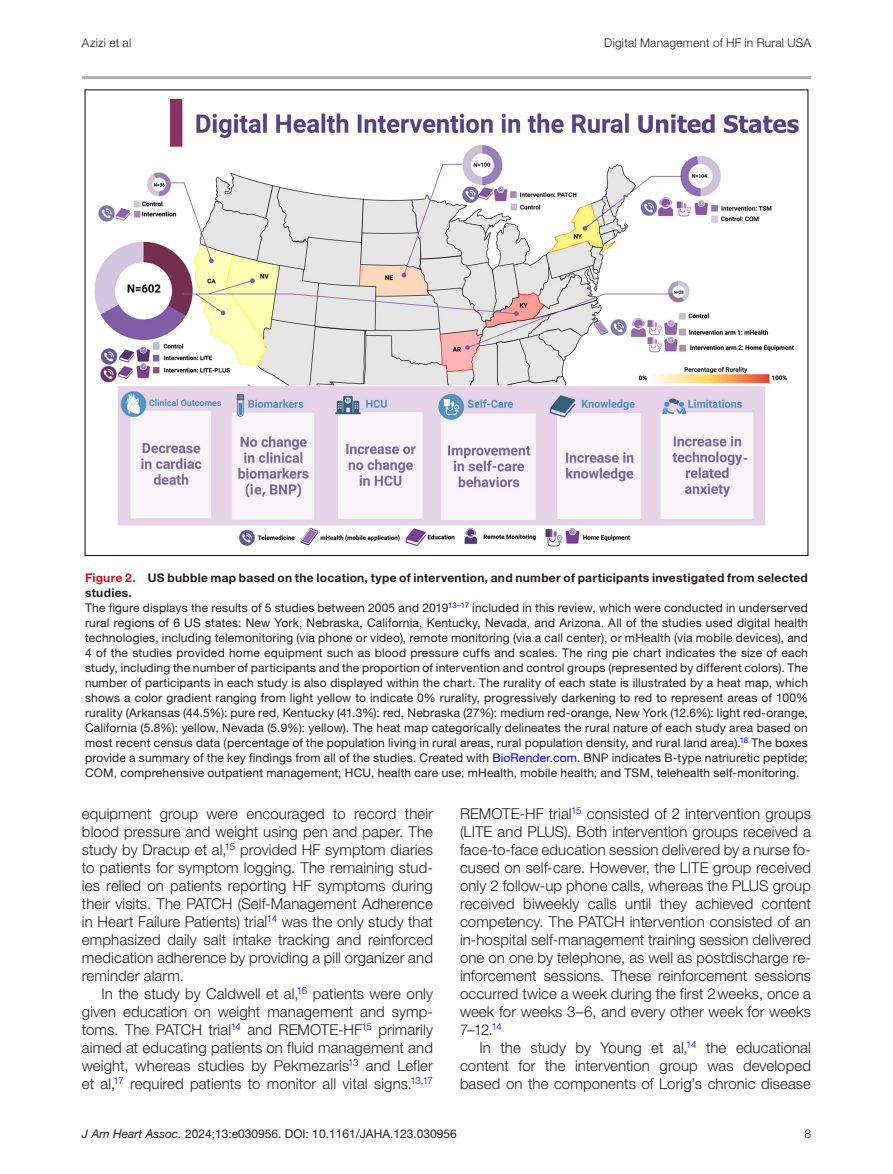
<style>
.page{position:relative;width:893px;height:1174px;background:#fff}
.page>*{position:absolute;margin:0;border:0;box-sizing:border-box;transform-origin:0 0}
.t1{font:300 15px/18px "Helvetica Neue LT Std";letter-spacing:.005em;color:#231f20;text-align:justify}
.t2{font:12px/15px "Helvetica Neue LT Std";letter-spacing:.015em;color:#231f20}
.t3{font:300 12px "Helvetica Neue LT Std";letter-spacing:.015em;color:#231f20}
.s1{font-weight:700;color:#cd151d}
.s2{font-weight:700}
.s3{color:#00f}
.s4{font-style:italic}
</style>
<div class="page">
<img style="left:94px;top:98px;width:705px;height:449px">
<hr style="left:82px;top:76px;width:729px;height:3px;background:#aeafb3">
<p class="t3" style="left:82px;top:35px;width:51px">Azizi et al</p>
<p class="t3" style="left:604px;top:35px;width:208px">Digital Management of HF in Rural USA</p>
<p class="t2" style="left:85px;top:570px;width:724px"><span class="s1">Figure 2.</span> <span class="s2">US bubble map based on the location, type of intervention, and number of participants investigated from selected studies.<br></span>The figure displays the results of 5 studies between 2005 and 2019<sup>13–17</sup> included in this review, which were conducted in underserved rural regions of 6 US states: New York, Nebraska, California, Kentucky, Nevada, and Arizona. All of the studies used digital health technologies, including telemonitoring (via phone or video), remote monitoring (via a call center), or mHealth (via mobile devices), and 4 of the studies provided home equipment such as blood pressure cuffs and scales. The ring pie chart indicates the size of each study, including the number of participants and the proportion of intervention and control groups (represented by different colors). The number of participants in each study is also displayed within the chart. The rurality of each state is illustrated by a heat map, which shows a color gradient ranging from light yellow to indicate 0% rurality, progressively darkening to red to represent areas of 100% rurality (Arkansas (44.5%): pure red, Kentucky (41.3%): red, Nebraska (27%): medium red-orange, New York (12.6%): light red-orange, California (5.8%): yellow, Nevada (5.9%): yellow). The heat map categorically delineates the rural nature of each study area based on most recent census data (percentage of the population living in rural areas, rural population density, and rural land area).<sup>18</sup> The boxes provide a summary of the key findings from all of the studies. Created with <span class="s3">BioRender.com</span>. BNP indicates B-type natriuretic peptide; COM, comprehensive outpatient management; HCU, health care use; mHealth, mobile health; and TSM, telehealth self-monitoring.</p>
<p class="t1" style="left:82px;top:804px;width:353px">equipment group were encouraged to record their blood pressure and weight using pen and paper. The study by Dracup et al,<sup>15</sup> provided HF symptom diaries to patients for symptom logging. The remaining stud&shy;ies relied on patients reporting HF symptoms during their visits. The PATCH (Self-Management Adherence in Heart Failure Patients) trial<sup>14</sup> was the only study that emphasized daily salt intake tracking and reinforced medication adherence by providing a pill organizer and reminder alarm.</p>
<p class="t1" style="left:82px;top:984px;width:353px;text-indent:20px">In the study by Caldwell et al,<sup>16</sup> patients were only given education on weight management and symp&shy;toms. The PATCH trial<sup>14</sup> and REMOTE-HF<sup>15</sup> primarily aimed at educating patients on fluid management and weight, whereas studies by Pekmezaris<sup>13</sup> and Lefler et al,<sup>17</sup> required patients to monitor all vital signs.<sup>13,17</sup></p>
<p class="t1" style="left:460px;top:804px;width:353px">REMOTE-HF trial<sup>15</sup> consisted of 2 intervention groups (LITE and PLUS). Both intervention groups received a face-to-face education session delivered by a nurse fo&shy;cused on self-care. However, the LITE group received only 2 follow-up phone calls, whereas the PLUS group received biweekly calls until they achieved content competency. The PATCH intervention consisted of an in-hospital self-management training session delivered one on one by telephone, as well as postdischarge re&shy;inforcement sessions. These reinforcement sessions occurred twice a week during the first 2weeks, once a week for weeks 3–6, and every other week for weeks 7–12.<sup>14</sup></p>
<p class="t1" style="left:460px;top:1038px;width:352px;text-indent:19px">In the study by Young et al,<sup>14</sup> the educational content for the intervention group was developed based on the components of Lorig’s chronic disease</p>
<p class="t2" style="left:82px;top:1126px;width:376px"><span class="s4">J Am Heart Assoc.</span> 2024;13:e030956. DOI: 10.1161/JAHA.123.030956</p>
<p class="t3" style="left:804px;top:1126px;width:8px">8</p>
</div>
